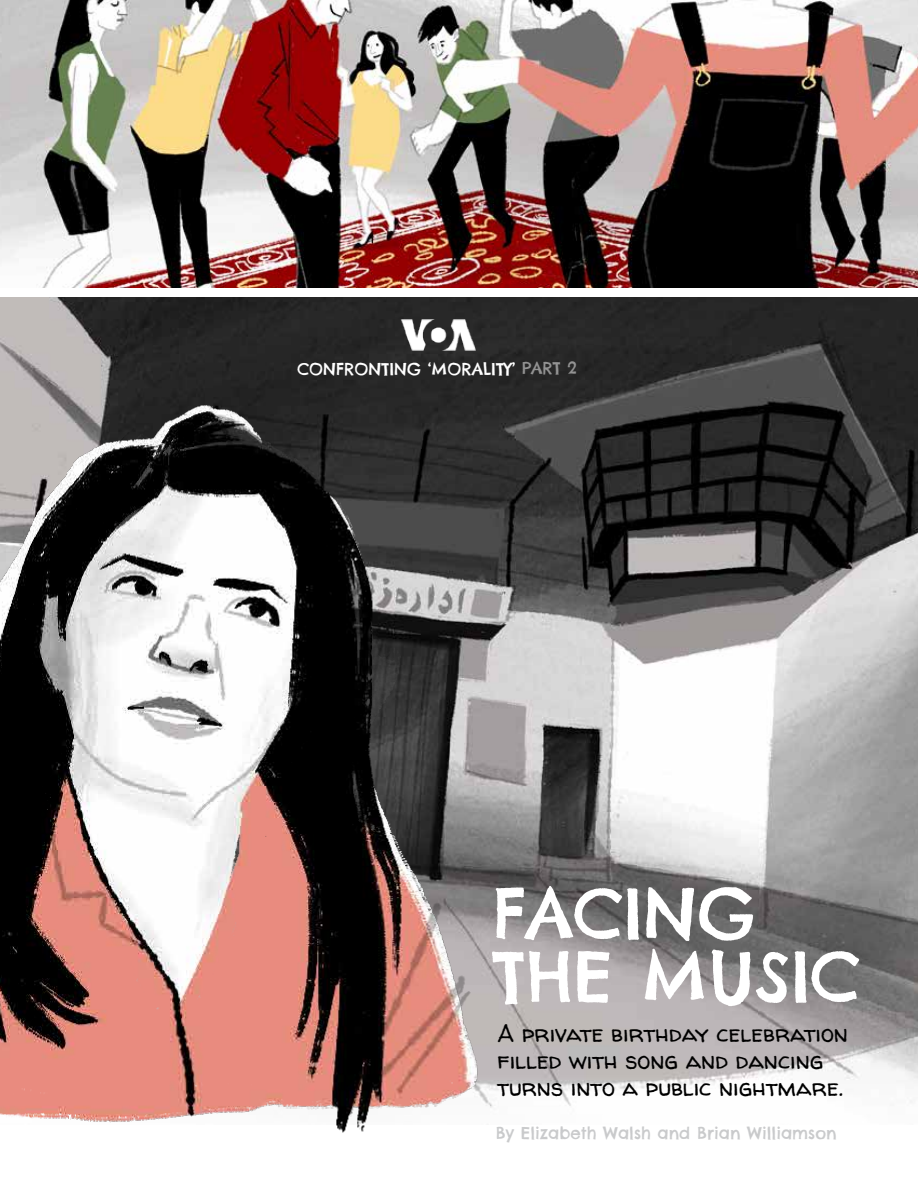
<style>
.page{position:relative;width:918px;height:1188px;background:#fff}
.page>*{position:absolute;margin:0;border:0;box-sizing:border-box;transform-origin:0 0}
.t1{font:69px/63px "Chelsea Market";color:#fff}
.t2{font:24px/27px "Walter Turncoat";color:#000}
.t3{font:16.5px "Chelsea Market";color:#939598}
.t4{font:16.5px "Chelsea Market";color:#fff}
</style>
<div class="page">
<img style="left:0;top:297px;width:918px;height:786px">
<div style="left:1px;top:1074px;width:916px;height:81px;background:#fff"></div>
<img style="left:0;top:396px;width:656px;height:737px">
<img style="left:0;top:0;width:918px;height:287px">
<img style="left:396px;top:319px;width:79px;height:31px">
<p class="t4" style="left:297px;top:358px;width:281px">CONFRONTING ‘MORALITY’ PART 2</p>
<h1 class="t1" style="left:493px;top:882px;width:369px">FACING<br>THE MUSIC</h1>
<p class="t2" style="left:498px;top:1019px;width:352px">A private birthday celebration filled with song and dancing turns into a public nightmare.</p>
<p class="t3" style="left:496px;top:1123px;width:343px">By Elizabeth Walsh and Brian Williamson</p>
</div>
